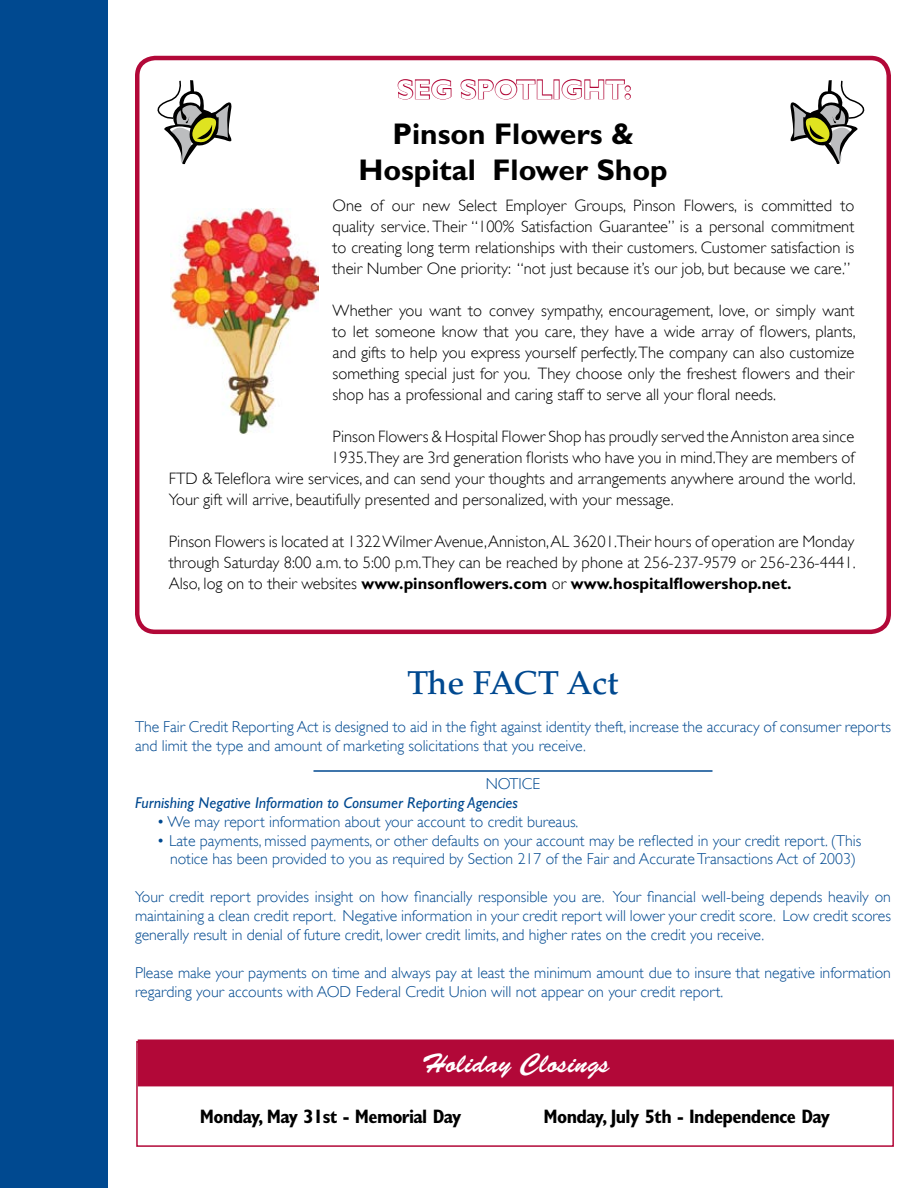
<style>
.page{position:relative;width:918px;height:1188px;background:#fff}
.page>*{position:absolute;margin:0;border:0;box-sizing:border-box;transform-origin:0 0}
.t1{font:500 33px "Palatino";color:#004990}
.t2{font:700 30px/36px "Gill Sans";color:#000;text-align:center}
.t3{font:27px "Brush Script Std";color:#fff}
.t4{font:700 27px "Gill Sans";color:#fff}
.t5{font:700 condensed 19.5px "Gill Sans";letter-spacing:-.03em;color:#000}
.t6{font:300 16.5px/21px "Gill Sans";color:#000;text-align:justify}
.t7{font:300 15.75px/18.9px "Gill Sans";color:#004990}
.t8{font:italic 15.75px "Gill Sans";color:#004990}
.s1{font-weight:700}
</style>
<div class="page">
<div style="left:0;top:0;width:108px;height:1188px;background:#004990"></div>
<svg style="left:157px;top:80px;width:75px;height:85px"></svg>
<div style="left:138px;top:1040px;width:755px;height:46px;background:#b20838"></div>
<div style="left:136px;top:1041px;width:758px;height:106px;border:2px solid #b20838"></div>
<svg style="left:397px;top:79px;width:55px;height:21px"></svg>
<svg style="left:460px;top:79px;width:93px;height:21px"></svg>
<div style="left:554px;top:79px;width:6px;height:20px;border:2px solid #b20838"></div>
<svg style="left:561px;top:79px;width:70px;height:21px"></svg>
<div style="left:135px;top:56px;width:756px;height:578px;border:4px solid #b20838;border-radius:18px"></div>
<svg style="left:790px;top:80px;width:75px;height:84px"></svg>
<hr style="left:314px;top:770px;width:398px;height:2px;background:#004990">
<img style="left:170px;top:208px;width:148px;height:226px">
<h3 class="t4" style="left:397px;top:73px;width:236px">SEG Spotlig ht:</h3>
<h2 class="t2" style="left:358px;top:115px;width:311px">Pinson Flowers &amp;<br>Hospital Flower Shop</h2>
<p class="t6" style="left:333px;top:195px;width:523px">One of our new Select Employer Groups, Pinson Flowers, is committed to quality service. Their “100% Satisfaction Guarantee” is a personal commitment to creating long term relationships with their customers. Customer satisfaction is their Number One priority: “not just because it’s our job, but because we care.”</p>
<p class="t6" style="left:333px;top:300px;width:525px">Whether you want to convey sympathy, encouragement, love, or simply want to let someone know that you care, they have a wide array of flowers, plants, and gifts to help you express yourself perfectly. The company can also customize something special just for you. They choose only the freshest flowers and their shop has a professional and caring staff to serve all your floral needs.</p>
<p class="t6" style="left:333px;top:426px;width:523px">Pinson Flowers &amp; Hospital Flower Shop has proudly served the Anniston area since</p>
<p class="t6" style="left:331px;top:447px;width:525px">1935.They are 3rd generation florists who have you in mind.They are members of</p>
<p class="t6" style="left:169px;top:468px;width:688px">FTD &amp; Teleflora wire services, and can send your thoughts and arrangements anywhere around the world.</p>
<p class="t6" style="left:169px;top:489px;width:506px">Your gift will arrive, beautifully presented and personalized, with your message.</p>
<p class="t6" style="left:169px;top:531px;width:688px">Pinson Flowers is located at 1322 Wilmer Avenue, Anniston, AL 36201.Their hours of operation are Monday through Saturday 8:00 a.m. to 5:00 p.m.They can be reached by phone at 256-237-9579 or 256-236-4441.<br>Also, log on to their websites <span class="s1">www.pinsonflowers.com</span> or <span class="s1">www.hospitalflowershop.net.</span></p>
<h1 class="t1" style="left:407px;top:664px;width:213px">The FACT Act</h1>
<p class="t7" style="left:135px;top:717px;width:758px">The Fair Credit Reporting Act is designed to aid in the fight against identity theft, increase the accuracy of consumer reports and limit the type and amount of marketing solicitations that you receive.</p>
<p class="t7" style="left:486px;top:774px;width:56px">NOTICE</p>
<p class="t8" style="left:135px;top:793px;width:385px">Furnishing Negative Information to Consumer Reporting Agencies</p>
<p class="t7" style="left:157px;top:812px;width:423px">• We may report information about your account to credit bureaus.</p>
<p class="t7" style="left:157px;top:831px;width:706px;text-align:center">• Late payments, missed payments, or other defaults on your account may be reflected in your credit report. (This notice has been provided to you as required by Section 217 of the Fair and Accurate Transactions Act of 2003)</p>
<p class="t7" style="left:135px;top:887px;width:757px;text-align:justify">Your credit report provides insight on how financially responsible you are. Your financial well-being depends heavily on maintaining a clean credit report. Negative information in your credit report will lower your credit score. Low credit scores generally result in denial of future credit, lower credit limits, and higher rates on the credit you receive.</p>
<p class="t7" style="left:135px;top:963px;width:757px">Please make your payments on time and always pay at least the minimum amount due to insure that negative information regarding your accounts with AOD Federal Credit Union will not appear on your credit report.</p>
<h3 class="t3" style="left:422px;top:1048px;width:189px">Holiday Closings</h3>
<p class="t5" style="left:200px;top:1105px;width:263px">Monday, May 31st - Memorial Day</p>
<p class="t5" style="left:544px;top:1105px;width:288px">Monday, July 5th - Independence Day</p>
</div>
